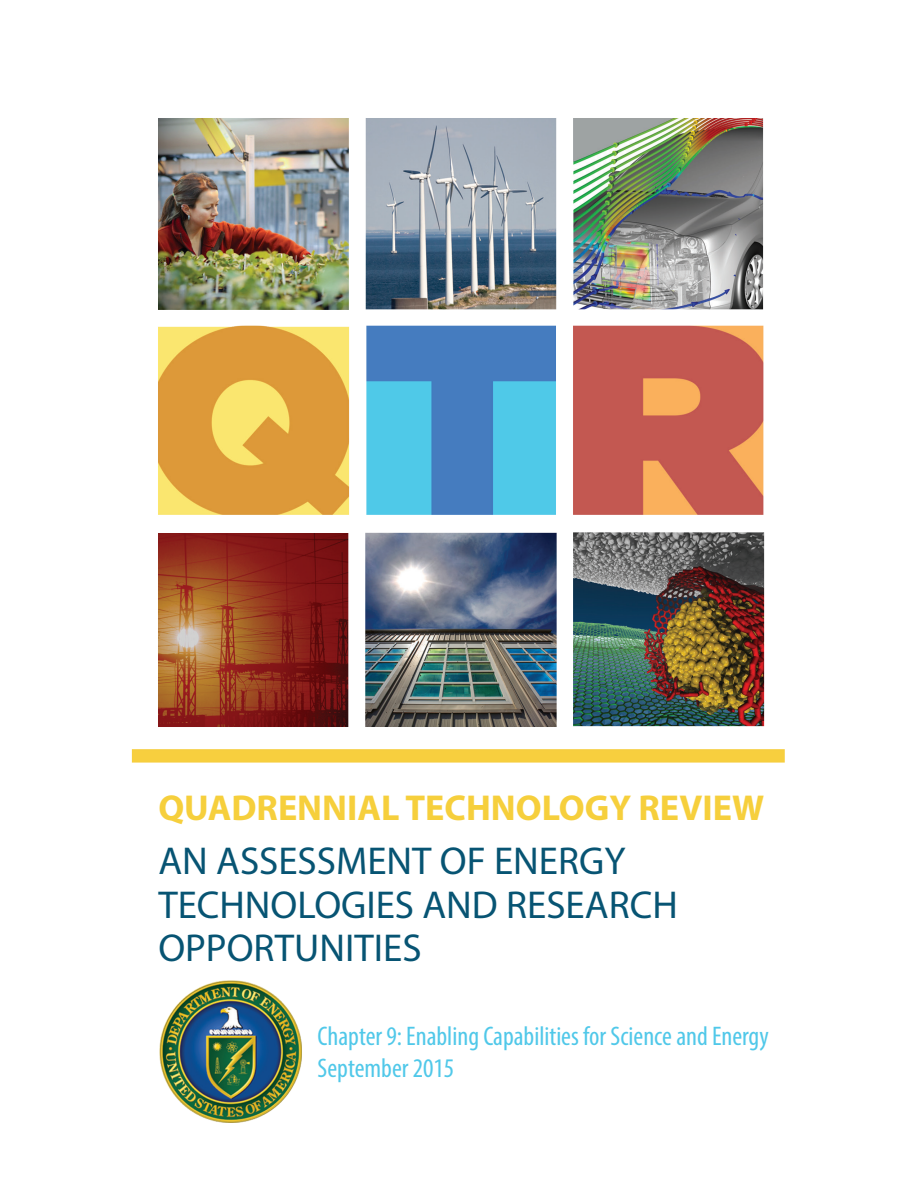
<style>
.page{position:relative;width:918px;height:1188px;background:#fff}
.page>*{position:absolute;margin:0;border:0;box-sizing:border-box;transform-origin:0 0}
.Table_-_First_line{font:39px "Myriad Pro";color:#075473}
.Table_-_First_line-2{font:700 36.15px "Myriad Pro";color:#f6cf3c}
.Table_-_First_line-3{font:condensed 27px "Myriad Pro";color:#50c8e9}
</style>
<div class="page">
<img style="left:131px;top:118px;width:654px;height:1005px">
<p class="Table_-_First_line-2" style="left:158px;top:785px;width:607px">QUADRENNIAL TECHNOLOGY REVIEW</p>
<p class="Table_-_First_line" style="left:158px;top:837px;width:469px">AN ASSESSMENT OF ENERGY</p>
<p class="Table_-_First_line" style="left:158px;top:881px;width:521px">TECHNOLOGIES AND RESEARCH</p>
<p class="Table_-_First_line" style="left:158px;top:924px;width:265px">OPPORTUNITIES</p>
<p class="Table_-_First_line-3" style="left:318px;top:1019px;width:453px">Chapter 9: Enabling Capabilities for Science and Energy</p>
<p class="Table_-_First_line-3" style="left:318px;top:1051px;width:138px">September 2015</p>
</div>
